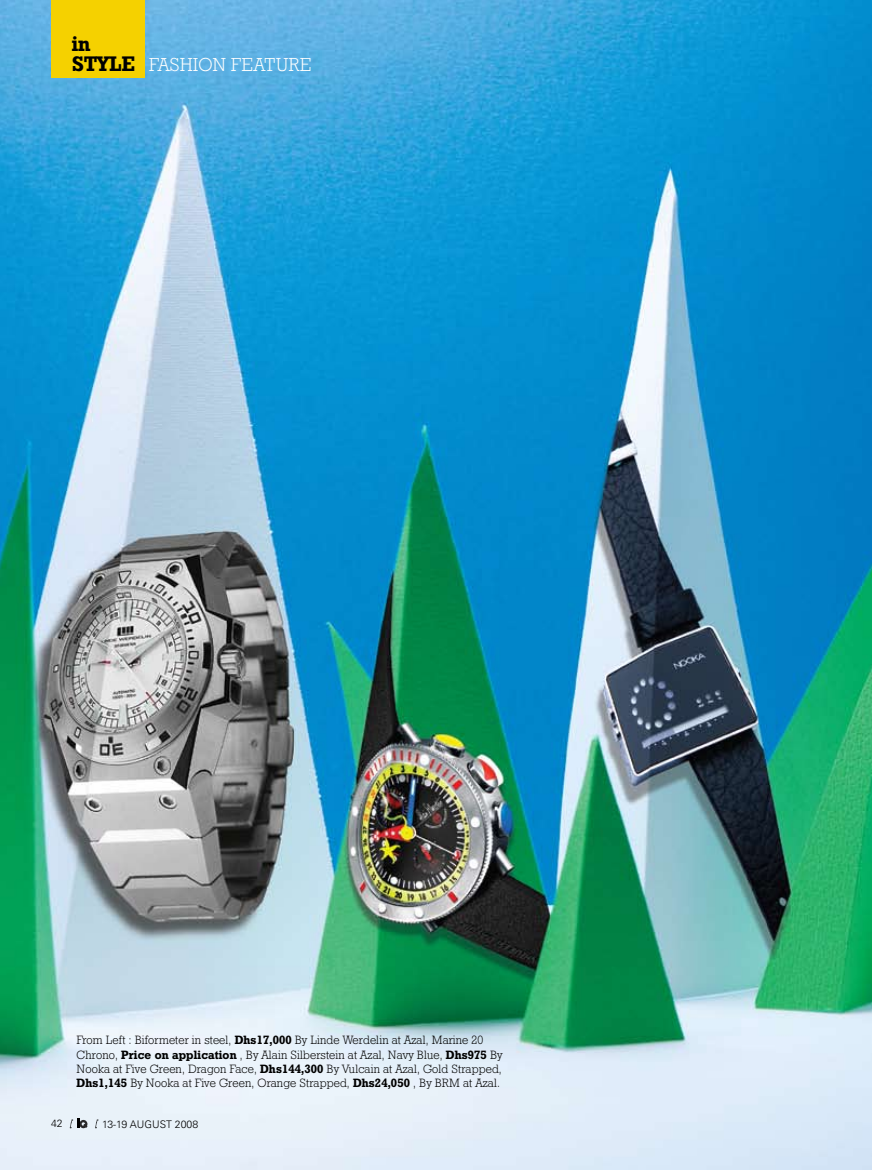
<style>
.page{position:relative;width:872px;height:1170px;background:#fff}
.page>*{position:absolute;margin:0;border:0;box-sizing:border-box;transform-origin:0 0}
.t1{font:21px/19.5px "Geometric Slab 712 BT Bold A";color:#000}
.t2{font:18.75px "Geometric Slab 712 BT Light A";color:#fff}
.t3{font:12px/14.4px "Geometric Slab 712 BT Light A";letter-spacing:.01em;color:#000}
.t4{font:300 10.5px "Univers";color:#000}
.s1{font-family:"Geometric Slab 712 BT Bold A"}
</style>
<div class="page">
<img style="left:0;top:0;width:872px;height:1169px">
<svg style="left:70px;top:1117px;width:18px;height:11px"></svg>
<svg style="left:95px;top:1119px;width:3px;height:9px"></svg>
<div style="left:51px;top:0;width:94px;height:78px;background:#f5d100"></div>
<h1 class="t1" style="left:72px;top:34px;width:65px">in<br>STYLE</h1>
<h2 class="t2" style="left:149px;top:53px;width:165px">FASHION FEATURE</h2>
<p class="t3" style="left:77px;top:1032px;width:427px">From Left : Biformeter in steel, <span class="s1">Dhs17,000</span> By Linde Werdelin at Azal, Marine 20<br>Chrono, <span class="s1">Price on application</span> , By Alain Silberstein at Azal, Navy Blue, <span class="s1">Dhs975</span> By Nooka at Five Green, Dragon Face, <span class="s1">Dhs144,300</span> By Vulcain at Azal, Gold Strapped, <span class="s1">Dhs1,145</span> By Nooka at Five Green, Orange Strapped, <span class="s1">Dhs24,050</span> , By BRM at Azal.</p>
<p class="t4" style="left:51px;top:1117px;width:13px">42</p>
<p class="t4" style="left:102px;top:1117px;width:98px">13-19 AUGUST 2008</p>
</div>
